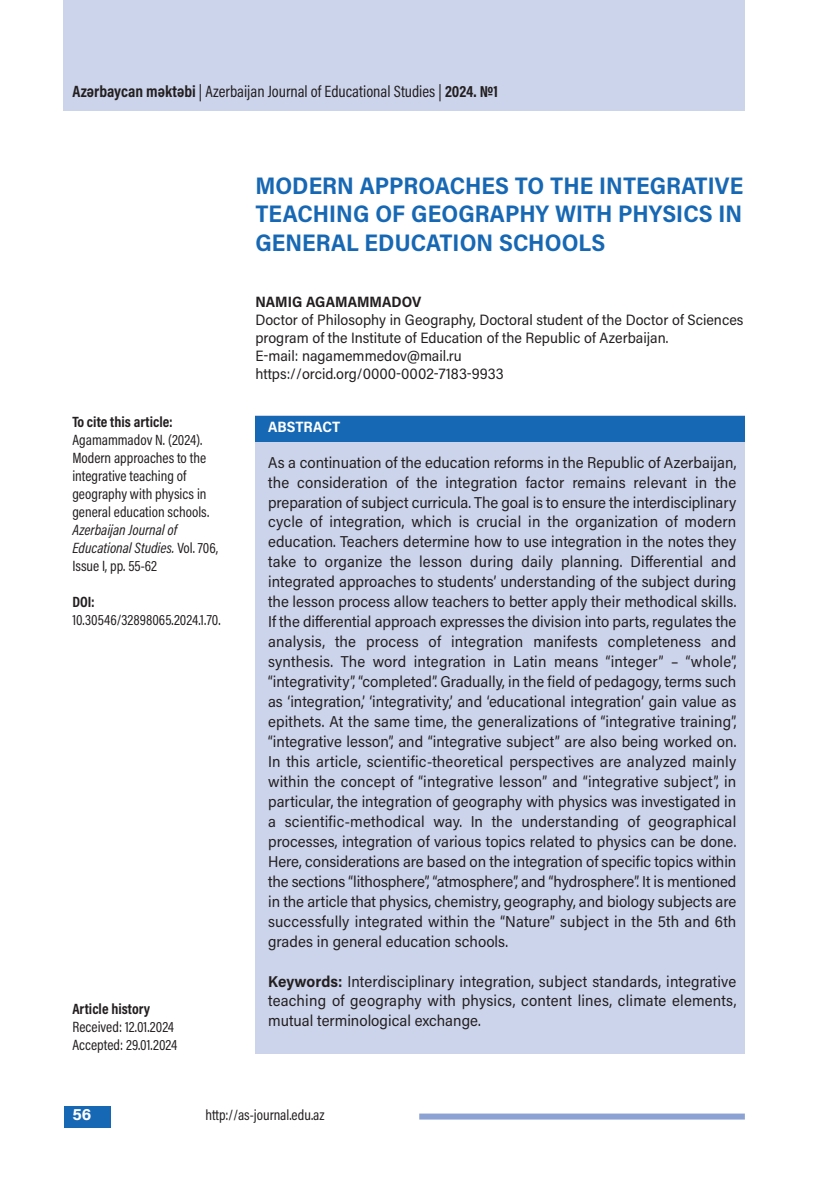
<style>
.page{position:relative;width:830px;height:1191px;background:#fff}
.page>*{position:absolute;margin:0;border:0;box-sizing:border-box;transform-origin:0 0}
.t1{font:700 24px/28.8px "Acumin Pro Semi Cond";color:#1768b4;text-align:justify}
.t2{font:16.5px "Acumin Pro Cond";color:#231f20}
.t3{font:700 16.5px "Acumin Pro";color:#fff}
.t4{font:15.75px/20px "Acumin Pro Semi Cond";color:#231f20;text-align:justify}
.t5{font:15px/18px "Acumin Pro Cond";color:#231f20}
.t6{font:15px/18px "Acumin Pro Semi Cond";color:#231f20}
.t7{font:italic 15px/18px "Acumin Pro Cond";color:#231f20}
.t8{font:700 15px "Acumin Pro Cond";color:#231f20}
.t9{font:700 15px "Acumin Pro Semi Cond";color:#231f20}
.t10{font:700 15px "Acumin Pro Semi Cond";color:#fff}
.s1{font-weight:700}
.s2{font-style:normal}
</style>
<div class="page">
<div style="left:64px;top:0;width:680px;height:111px;background:#ccd4eb"></div>
<div style="left:64px;top:1106px;width:47px;height:21px;background:#1768b4"></div>
<div style="left:419px;top:1113px;width:325px;height:6px;background:#8ca2d2"></div>
<div style="left:255px;top:415px;width:489px;height:639px;background:#ccd4eb"></div>
<div style="left:255px;top:416px;width:489px;height:25px;background:#1768b4"></div>
<p class="t2" style="left:72px;top:85px;width:427px"><span class="s1">Azərbaycan məktəbi</span> | Azerbaijan Journal of Educational Studies | <span class="s1">2024. №1</span></p>
<h1 class="t1" style="left:255px;top:173px;width:489px">MODERN APPROACHES TO THE INTEGRATIVE TEACHING OF GEOGRAPHY WITH PHYSICS IN GENERAL EDUCATION SCHOOLS</h1>
<p class="t8" style="left:72px;top:416px;width:102px">To cite this article:</p>
<p class="t5" style="left:72px;top:431px;width:138px">Agamammadov N. (2024).<br>Modern approaches to the integrative teaching of geography with physics in general education schools.</p>
<p class="t7" style="left:72px;top:521px;width:147px">Azerbaijan Journal of<br>Educational Studies. <span class="s2">Vol. 706,<br>Issue I, pp. 55-62</span></p>
<p class="t8" style="left:72px;top:596px;width:24px">DOI:</p>
<p class="t5" style="left:72px;top:611px;width:150px">10.30546/32898065.2024.1.70.</p>
<p class="t8" style="left:72px;top:1003px;width:79px">Article history</p>
<p class="t5" style="left:72px;top:1019px;width:106px">Received: 12.01.2024<br>Accepted: 29.01.2024</p>
<p class="t9" style="left:255px;top:296px;width:167px">NAMIG AGAMAMMADOV</p>
<p class="t6" style="left:255px;top:312px;width:489px">Doctor of Philosophy in Geography, Doctoral student of the Doctor of Sciences program of the Institute of Education of the Republic of Azerbaijan.<br>E-mail: nagamemmedov@mail.ru<br>https://orcid.org/0000-0002-7183-9933</p>
<p class="t10" style="left:268px;top:421px;width:74px">ABSTRACT</p>
<p class="t4" style="left:268px;top:453px;width:469px">As a continuation of the education reforms in the Republic of Azerbaijan, the consideration of the integration factor remains relevant in the preparation of subject curricula. The goal is to ensure the interdisciplinary cycle of integration, which is crucial in the organization of modern education. Teachers determine how to use integration in the notes they take to organize the lesson during daily planning. Differential and integrated approaches to students’ understanding of the subject during the lesson process allow teachers to better apply their methodical skills.<br>If the differential approach expresses the division into parts, regulates the analysis, the process of integration manifests completeness and synthesis. The word integration in Latin means “integer” – “whole”, “integrativity”, “completed”. Gradually, in the field of pedagogy, terms such as ‘integration,’ ‘integrativity,’ and ‘educational integration’ gain value as epithets. At the same time, the generalizations of “integrative training”, “integrative lesson”, and “integrative subject” are also being worked on.<br>In this article, scientific-theoretical perspectives are analyzed mainly within the concept of “integrative lesson” and “integrative subject”, in particular, the integration of geography with physics was investigated in a scientific-methodical way. In the understanding of geographical processes, integration of various topics related to physics can be done.<br>Here, considerations are based on the integration of specific topics within the sections “lithosphere”, “atmosphere”, and “hydrosphere”. It is mentioned in the article that physics, chemistry, geography, and biology subjects are successfully integrated within the “Nature” subject in the 5th and 6th grades in general education schools.</p>
<p class="t4" style="left:268px;top:972px;width:469px"><span class="s1">Keywords:</span> Interdisciplinary integration, subject standards, integrative teaching of geography with physics, content lines, climate elements, mutual terminological exchange.</p>
<p class="t3" style="left:72px;top:1108px;width:21px">56</p>
<p class="t5" style="left:205px;top:1107px;width:120px">http://as-journal.edu.az</p>
</div>
